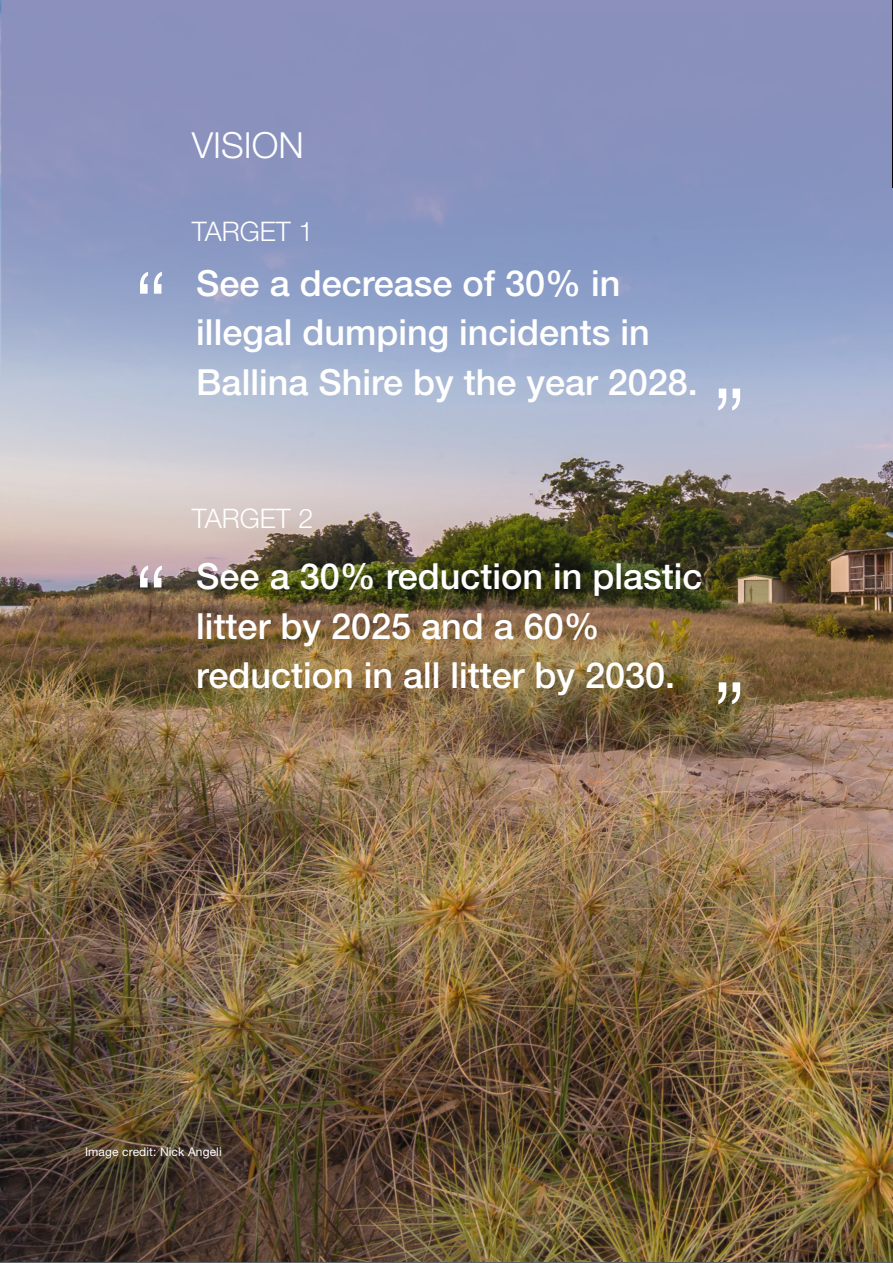
<style>
.page{position:relative;width:893px;height:1263px;background:#fff}
.page>*{position:absolute;margin:0;border:0;box-sizing:border-box;transform-origin:0 0}
.t1{font:300 90px "Helvetica Neue LT Std";color:#fff}
.t2{font:500 36px/49.5px "Helvetica Neue LT Std";color:#fff}
.t3{font:300 36px "Helvetica Neue LT Std";color:#fff}
.t4{font:300 27px "Helvetica Neue LT Std";color:#fff}
.Photo_caption{font:12px "Helvetica Neue LT Std";letter-spacing:.01em;color:#fff}
</style>
<div class="page">
<img style="left:0;top:0;width:893px;height:1262px">
<svg style="left:1px;top:0;width:892px;height:386px;background:#8e99c2"></svg>
<p class="t1" style="left:134px;top:249px;width:35px">“</p>
<p class="t3" style="left:192px;top:123px;width:114px">VISION</p>
<p class="t4" style="left:192px;top:215px;width:123px">TARGET 1</p>
<p class="t2" style="left:196px;top:258px;width:503px">See a decrease of 30% in illegal dumping incidents in<br>Ballina Shire by the year 2028.</p>
<p class="t1" style="left:746px;top:433px;width:35px;rotate:-180deg">“</p>
<p class="t1" style="left:134px;top:543px;width:35px">“</p>
<p class="t4" style="left:192px;top:502px;width:123px">TARGET 2</p>
<p class="t2" style="left:196px;top:551px;width:508px">See a 30% reduction in plastic litter by 2025 and a 60% reduction in all litter by 2030.</p>
<p class="t1" style="left:746px;top:727px;width:35px;rotate:-180deg">“</p>
<p class="Photo_caption" style="left:85px;top:1145px;width:138px">Image credit: Nick Angeli</p>
</div>
